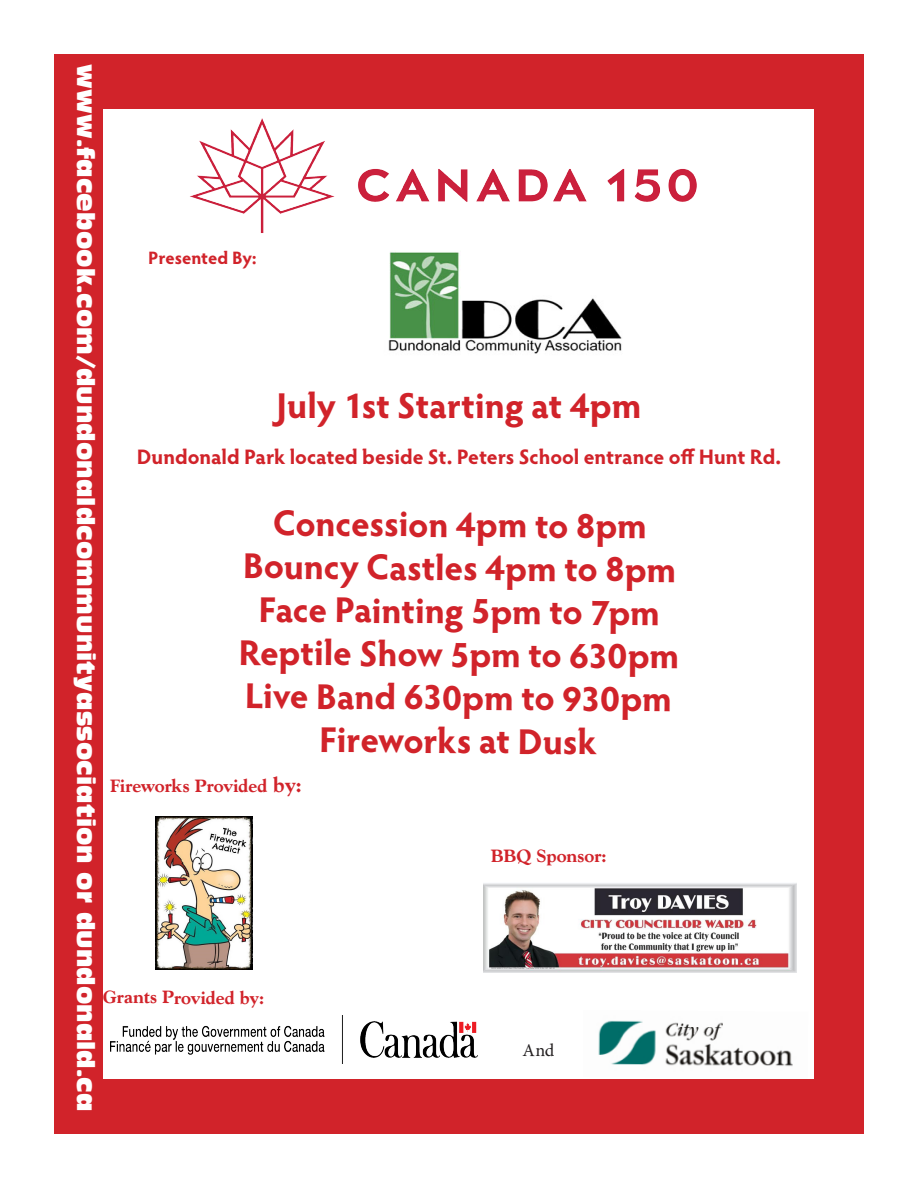
<style>
.page{position:relative;width:918px;height:1188px;background:#fff}
.page>*{position:absolute;margin:0;border:0;box-sizing:border-box;transform-origin:0 0}
.t1{font:700 36px "Hypatia Sans Pro";letter-spacing:-.015em;color:#d1232a}
.t2{font:24px "Antique Olive Compact";letter-spacing:.005em;color:#fff}
.t3{font:700 21px "Hypatia Sans Pro";color:#d1232a}
.t4{font:800 18px "Goudy";letter-spacing:-.005em;color:#d1232a}
.t5{font:700 18px "Hypatia Sans Pro";color:#d1232a}
.t6{font:18px "Minion Pro";color:#231f20}
.s1{font-size:21px}
</style>
<div class="page">
<div style="left:54px;top:54px;width:810px;height:1080px;background:#d1232a"></div>
<div style="left:104px;top:109px;width:710px;height:970px;background:#fff"></div>
<img style="left:190px;top:119px;width:507px;height:114px">
<img style="left:388px;top:252px;width:234px;height:102px">
<img style="left:110px;top:1016px;width:367px;height:48px">
<img style="left:598px;top:1020px;width:195px;height:47px">
<img style="left:484px;top:883px;width:312px;height:90px">
<img style="left:155px;top:816px;width:97px;height:154px">
<p class="t2" style="left:101px;top:64px;width:1048px;rotate:90deg">www.facebook.com/dundonaldcommunityassociation or dundonald.ca</p>
<p class="t5" style="left:148px;top:245px;width:110px">Presented By:</p>
<p class="t1" style="left:277px;top:380px;width:366px">July 1st Starting at 4pm</p>
<p class="t3" style="left:137px;top:442px;width:646px">Dundonald Park located beside St. Peters School entrance off Hunt Rd.</p>
<p class="t1" style="left:273px;top:499px;width:376px">Concession 4pm to 8pm</p>
<p class="t1" style="left:243px;top:542px;width:435px">Bouncy Castles 4pm to 8pm</p>
<p class="t1" style="left:259px;top:585px;width:403px">Face Painting 5pm to 7pm</p>
<p class="t1" style="left:238px;top:628px;width:443px">Reptile Show 5pm to 630pm</p>
<p class="t1" style="left:245px;top:672px;width:429px">Live Band 630pm to 930pm</p>
<p class="t1" style="left:319px;top:715px;width:279px">Fireworks at Dusk</p>
<p class="t4" style="left:110px;top:775px;width:193px">Fireworks Provided <span class="s1">by:</span></p>
<p class="t4" style="left:491px;top:846px;width:117px">BBQ Sponsor:</p>
<p class="t4" style="left:103px;top:987px;width:163px">Grants Provided by:</p>
<p class="t6" style="left:523px;top:1038px;width:34px">And</p>
</div>
